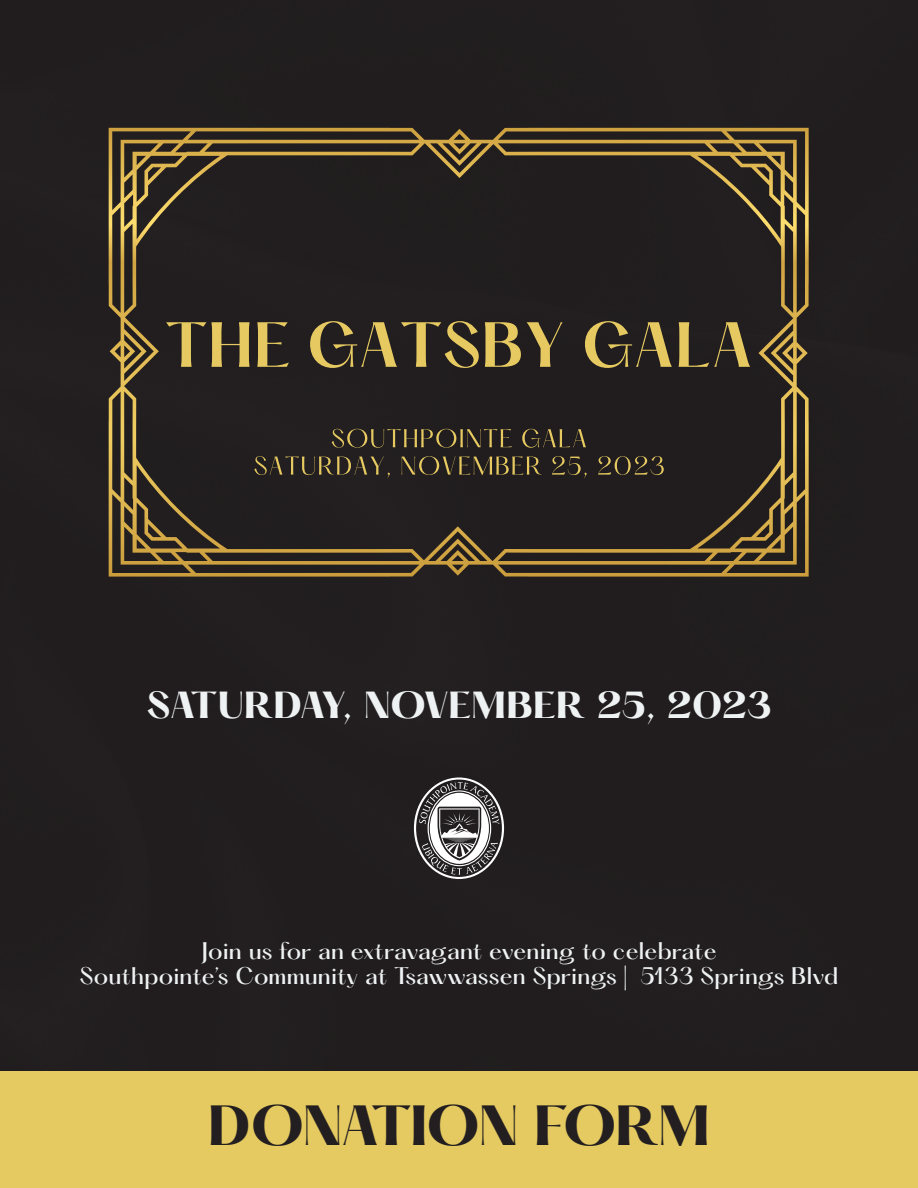
<style>
.page{position:relative;width:918px;height:1188px;background:#231f20}
.page>*{position:absolute;margin:0;border:0;box-sizing:border-box;transform-origin:0 0}
.t1{font:700 49.5px "PP Hatton";letter-spacing:-.04em;color:#231f20}
.t2{font:700 33px "PP Hatton";letter-spacing:-.015em;color:#eff2f3}
.t3{font:500 21px "PP Hatton";letter-spacing:.005em;color:#eff2f3}
</style>
<div class="page">
<div style="left:0;top:1071px;width:918px;height:117px;background:#e5ca61"></div>
<svg style="left:414px;top:778px;width:90px;height:101px"></svg>
<svg style="left:109px;top:128px;width:700px;height:449px"></svg>
<svg style="left:166px;top:322px;width:84px;height:45px"></svg>
<svg style="left:257px;top:322px;width:32px;height:45px"></svg>
<svg style="left:310px;top:321px;width:169px;height:47px"></svg>
<svg style="left:485px;top:322px;width:36px;height:45px"></svg>
<svg style="left:527px;top:322px;width:36px;height:45px"></svg>
<svg style="left:585px;top:321px;width:87px;height:47px"></svg>
<svg style="left:679px;top:322px;width:71px;height:45px"></svg>
<svg style="left:332px;top:429px;width:180px;height:19px"></svg>
<svg style="left:522px;top:429px;width:64px;height:19px"></svg>
<svg style="left:254px;top:456px;width:136px;height:22px"></svg>
<svg style="left:402px;top:456px;width:139px;height:19px"></svg>
<svg style="left:552px;top:456px;width:35px;height:22px"></svg>
<svg style="left:598px;top:456px;width:66px;height:19px"></svg>
<p class="t2" style="left:147px;top:687px;width:626px">SATURDAY, NOVEMBER 25, 2023</p>
<p class="t3" style="left:201px;top:939px;width:517px">Join us for an extravagant evening to celebrate</p>
<p class="t3" style="left:80px;top:964px;width:760px">Southpointe’s Community at Tsawwassen Springs | 5133 Springs Blvd</p>
<p class="t1" style="left:207px;top:1099px;width:505px">DONATION FORM</p>
</div>
